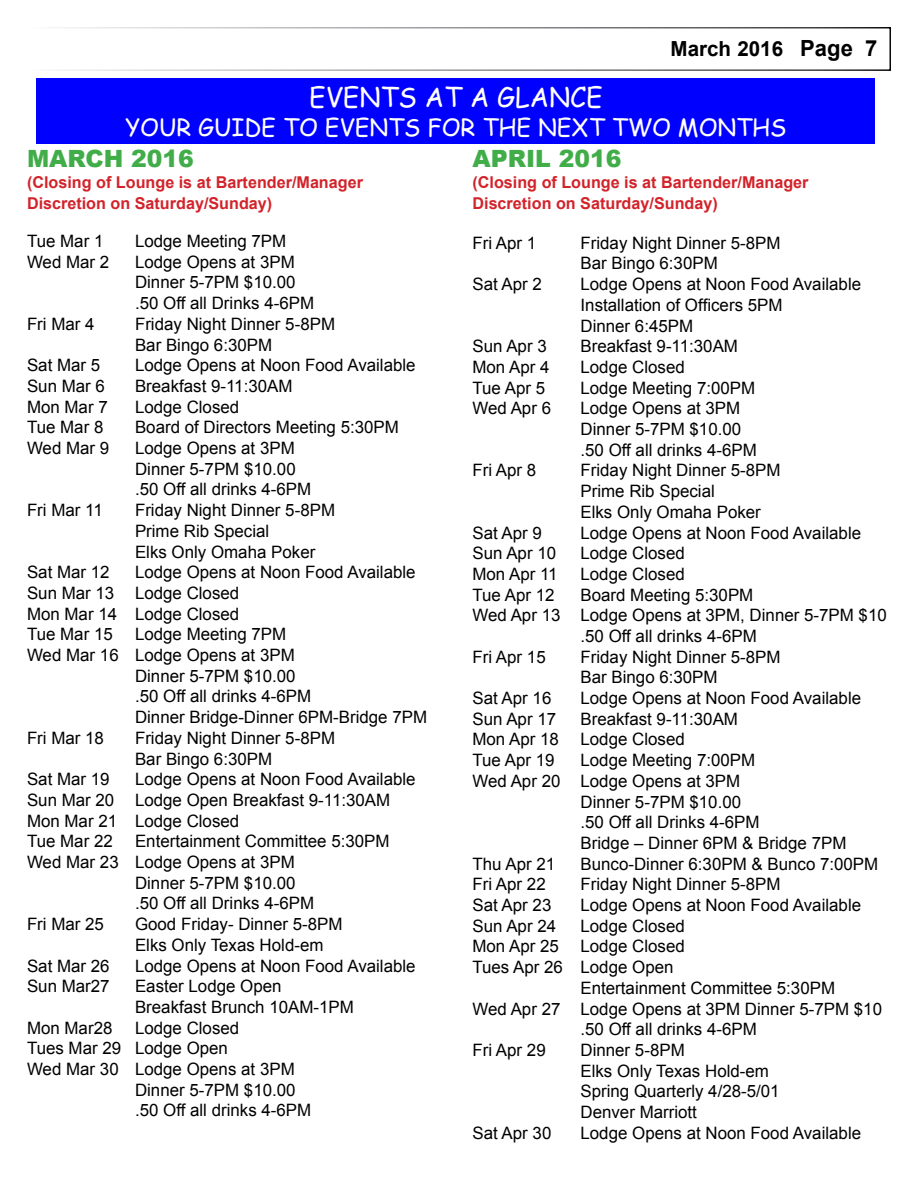
<style>
.page{position:relative;width:918px;height:1188px;background:#fff}
.page>*{position:absolute;margin:0;border:0;box-sizing:border-box;transform-origin:0 0}
.t1{font:27px "Comic Sans MS";color:#fff}
.t2{font:23.7px "Comic Sans MS";color:#fff}
.t3{font:900 23.7px "Arial";color:#41ad49}
.t4{font:700 20.85px "Arial";color:#000}
.t5{font:17.1px/20.7px "Arial";color:#000}
.t6{font:700 16.35px/21px "Arial";color:#d2232a}
.s1{font-size:22.35px}
</style>
<div class="page">
<div style="left:27px;top:27px;width:864px;height:44px;border:2px solid #fff"></div>
<div style="left:37px;top:78px;width:838px;height:65px;background:#00f"></div>
<p class="t4" style="left:671px;top:35px;width:208px">March 2016 <span class="s1">Page 7</span></p>
<h1 class="t1" style="left:309px;top:77px;width:295px">EVENTS AT A GLANCE</h1>
<h2 class="t2" style="left:125px;top:110px;width:663px">YOUR GUIDE TO EVENTS FOR THE NEXT TWO MONTHS</h2>
<h2 class="t3" style="left:27px;top:142px;width:168px">MARCH 2016</h2>
<p class="t6" style="left:27px;top:173px;width:338px">(Closing of Lounge is at Bartender/Manager<br>Discretion on Saturday/Sunday)</p>
<p class="t5" style="left:27px;top:231px;width:78px">Tue Mar 1</p>
<p class="t5" style="left:135px;top:231px;width:153px">Lodge Meeting 7PM</p>
<p class="t5" style="left:27px;top:252px;width:84px">Wed Mar 2</p>
<p class="t5" style="left:135px;top:252px;width:181px">Lodge Opens at 3PM<br>Dinner 5-7PM $10.00 .50 Off all Drinks 4-6PM</p>
<p class="t5" style="left:27px;top:314px;width:69px">Fri Mar 4</p>
<p class="t5" style="left:135px;top:314px;width:202px">Friday Night Dinner 5-8PM<br>Bar Bingo 6:30PM</p>
<p class="t5" style="left:27px;top:355px;width:75px">Sat Mar 5</p>
<p class="t5" style="left:135px;top:355px;width:282px">Lodge Opens at Noon Food Available</p>
<p class="t5" style="left:27px;top:376px;width:79px">Sun Mar 6</p>
<p class="t5" style="left:135px;top:376px;width:159px">Breakfast 9-11:30AM</p>
<p class="t5" style="left:27px;top:397px;width:82px">Mon Mar 7</p>
<p class="t5" style="left:135px;top:397px;width:106px">Lodge Closed</p>
<p class="t5" style="left:27px;top:417px;width:78px">Tue Mar 8</p>
<p class="t5" style="left:135px;top:417px;width:266px">Board of Directors Meeting 5:30PM</p>
<p class="t5" style="left:27px;top:438px;width:84px">Wed Mar 9</p>
<p class="t5" style="left:135px;top:438px;width:178px">Lodge Opens at 3PM<br>Dinner 5-7PM $10.00 .50 Off all drinks 4-6PM</p>
<p class="t5" style="left:27px;top:500px;width:77px">Fri Mar 11</p>
<p class="t5" style="left:135px;top:500px;width:202px">Friday Night Dinner 5-8PM<br>Prime Rib Special<br>Elks Only Omaha Poker</p>
<p class="t5" style="left:27px;top:562px;width:84px">Sat Mar 12</p>
<p class="t5" style="left:27px;top:562px;width:390px;text-indent:108px">Lodge Opens at Noon Food Available<br>Sun Mar 13 Lodge Closed<br>Mon Mar 14 Lodge Closed<br>Tue Mar 15</p>
<p class="t5" style="left:135px;top:624px;width:153px">Lodge Meeting 7PM</p>
<p class="t5" style="left:27px;top:645px;width:269px">Wed Mar 16 Lodge Opens at 3PM</p>
<p class="t5" style="left:135px;top:666px;width:162px">Dinner 5-7PM $10.00</p>
<p class="t5" style="left:135px;top:686px;width:178px">.50 Off all drinks 4-6PM</p>
<p class="t5" style="left:135px;top:707px;width:294px">Dinner Bridge-Dinner 6PM-Bridge 7PM</p>
<p class="t5" style="left:27px;top:728px;width:79px">Fri Mar 18</p>
<p class="t5" style="left:135px;top:728px;width:202px">Friday Night Dinner 5-8PM<br>Bar Bingo 6:30PM</p>
<p class="t5" style="left:27px;top:769px;width:84px">Sat Mar 19</p>
<p class="t5" style="left:27px;top:769px;width:390px;text-indent:108px">Lodge Opens at Noon Food Available<br>Sun Mar 20 Lodge Open Breakfast 9-11:30AM<br>Mon Mar 21 Lodge Closed<br>Tue Mar 22</p>
<p class="t5" style="left:135px;top:831px;width:256px">Entertainment Committee 5:30PM</p>
<p class="t5" style="left:27px;top:852px;width:269px">Wed Mar 23 Lodge Opens at 3PM</p>
<p class="t5" style="left:135px;top:873px;width:162px">Dinner 5-7PM $10.00</p>
<p class="t5" style="left:135px;top:893px;width:181px">.50 Off all Drinks 4-6PM</p>
<p class="t5" style="left:27px;top:914px;width:79px">Fri Mar 25</p>
<p class="t5" style="left:135px;top:914px;width:209px">Good Friday- Dinner 5-8PM<br>Elks Only Texas Hold-em</p>
<p class="t5" style="left:27px;top:955px;width:84px">Sat Mar 26</p>
<p class="t5" style="left:135px;top:955px;width:282px">Lodge Opens at Noon Food Available</p>
<p class="t5" style="left:27px;top:976px;width:84px">Sun Mar27</p>
<p class="t5" style="left:135px;top:976px;width:220px">Easter Lodge Open<br>Breakfast Brunch 10AM-1PM</p>
<p class="t5" style="left:27px;top:1017px;width:87px">Mon Mar28</p>
<p class="t5" style="left:135px;top:1017px;width:106px">Lodge Closed</p>
<p class="t5" style="left:27px;top:1038px;width:203px">Tues Mar 29 Lodge Open</p>
<p class="t5" style="left:27px;top:1059px;width:269px">Wed Mar 30 Lodge Opens at 3PM</p>
<p class="t5" style="left:135px;top:1080px;width:162px">Dinner 5-7PM $10.00</p>
<p class="t5" style="left:135px;top:1100px;width:178px">.50 Off all drinks 4-6PM</p>
<h2 class="t3" style="left:472px;top:142px;width:150px">APRIL 2016</h2>
<p class="t6" style="left:472px;top:173px;width:338px">(Closing of Lounge is at Bartender/Manager<br>Discretion on Saturday/Sunday)</p>
<p class="t5" style="left:472px;top:233px;width:65px">Fri Apr 1</p>
<p class="t5" style="left:581px;top:233px;width:202px">Friday Night Dinner 5-8PM<br>Bar Bingo 6:30PM</p>
<p class="t5" style="left:472px;top:274px;width:71px">Sat Apr 2</p>
<p class="t5" style="left:581px;top:274px;width:282px">Lodge Opens at Noon Food Available<br>Installation of Officers 5PM<br>Dinner 6:45PM</p>
<p class="t5" style="left:472px;top:336px;width:76px">Sun Apr 3</p>
<p class="t5" style="left:581px;top:336px;width:159px">Breakfast 9-11:30AM</p>
<p class="t5" style="left:472px;top:357px;width:79px">Mon Apr 4</p>
<p class="t5" style="left:581px;top:357px;width:106px">Lodge Closed</p>
<p class="t5" style="left:472px;top:377px;width:74px">Tue Apr 5</p>
<p class="t5" style="left:581px;top:377px;width:176px">Lodge Meeting 7:00PM</p>
<p class="t5" style="left:472px;top:398px;width:80px">Wed Apr 6</p>
<p class="t5" style="left:581px;top:398px;width:178px">Lodge Opens at 3PM<br>Dinner 5-7PM $10.00 .50 Off all drinks 4-6PM</p>
<p class="t5" style="left:472px;top:460px;width:65px">Fri Apr 8</p>
<p class="t5" style="left:581px;top:460px;width:202px">Friday Night Dinner 5-8PM<br>Prime Rib Special<br>Elks Only Omaha Poker</p>
<p class="t5" style="left:472px;top:522px;width:71px">Sat Apr 9</p>
<p class="t5" style="left:581px;top:522px;width:282px">Lodge Opens at Noon Food Available</p>
<p class="t5" style="left:472px;top:543px;width:85px">Sun Apr 10</p>
<p class="t5" style="left:581px;top:543px;width:106px">Lodge Closed</p>
<p class="t5" style="left:472px;top:564px;width:87px">Mon Apr 11</p>
<p class="t5" style="left:581px;top:564px;width:106px">Lodge Closed</p>
<p class="t5" style="left:472px;top:584px;width:84px">Tue Apr 12</p>
<p class="t5" style="left:581px;top:584px;width:174px">Board Meeting 5:30PM</p>
<p class="t5" style="left:472px;top:605px;width:416px">Wed Apr 13 Lodge Opens at 3PM, Dinner 5-7PM $10</p>
<p class="t5" style="left:581px;top:626px;width:178px">.50 Off all drinks 4-6PM</p>
<p class="t5" style="left:472px;top:647px;width:75px">Fri Apr 15</p>
<p class="t5" style="left:581px;top:647px;width:202px">Friday Night Dinner 5-8PM<br>Bar Bingo 6:30PM</p>
<p class="t5" style="left:472px;top:688px;width:80px">Sat Apr 16</p>
<p class="t5" style="left:581px;top:688px;width:282px">Lodge Opens at Noon Food Available</p>
<p class="t5" style="left:472px;top:709px;width:85px">Sun Apr 17</p>
<p class="t5" style="left:581px;top:709px;width:159px">Breakfast 9-11:30AM</p>
<p class="t5" style="left:472px;top:729px;width:88px">Mon Apr 18</p>
<p class="t5" style="left:581px;top:729px;width:106px">Lodge Closed</p>
<p class="t5" style="left:472px;top:750px;width:84px">Tue Apr 19</p>
<p class="t5" style="left:581px;top:750px;width:176px">Lodge Meeting 7:00PM</p>
<p class="t5" style="left:472px;top:771px;width:269px">Wed Apr 20 Lodge Opens at 3PM</p>
<p class="t5" style="left:581px;top:791px;width:162px">Dinner 5-7PM $10.00</p>
<p class="t5" style="left:581px;top:812px;width:181px">.50 Off all Drinks 4-6PM</p>
<p class="t5" style="left:581px;top:833px;width:267px">Bridge – Dinner 6PM &amp; Bridge 7PM</p>
<p class="t5" style="left:472px;top:854px;width:84px">Thu Apr 21</p>
<p class="t5" style="left:581px;top:854px;width:299px">Bunco-Dinner 6:30PM &amp; Bunco 7:00PM</p>
<p class="t5" style="left:472px;top:874px;width:75px">Fri Apr 22</p>
<p class="t5" style="left:581px;top:874px;width:202px">Friday Night Dinner 5-8PM</p>
<p class="t5" style="left:472px;top:895px;width:80px">Sat Apr 23</p>
<p class="t5" style="left:581px;top:895px;width:282px">Lodge Opens at Noon Food Available</p>
<p class="t5" style="left:472px;top:916px;width:85px">Sun Apr 24</p>
<p class="t5" style="left:581px;top:916px;width:106px">Lodge Closed</p>
<p class="t5" style="left:472px;top:936px;width:88px">Mon Apr 25</p>
<p class="t5" style="left:581px;top:936px;width:106px">Lodge Closed</p>
<p class="t5" style="left:472px;top:957px;width:203px">Tues Apr 26 Lodge Open</p>
<p class="t5" style="left:581px;top:978px;width:256px">Entertainment Committee 5:30PM</p>
<p class="t5" style="left:472px;top:998px;width:411px">Wed Apr 27 Lodge Opens at 3PM Dinner 5-7PM $10</p>
<p class="t5" style="left:581px;top:1019px;width:178px">.50 Off all drinks 4-6PM</p>
<p class="t5" style="left:472px;top:1040px;width:75px">Fri Apr 29</p>
<p class="t5" style="left:581px;top:1040px;width:201px">Dinner 5-8PM<br>Elks Only Texas Hold-em<br>Spring Quarterly 4/28-5/01<br>Denver Marriott</p>
<p class="t5" style="left:472px;top:1123px;width:80px">Sat Apr 30</p>
<p class="t5" style="left:581px;top:1123px;width:282px">Lodge Opens at Noon Food Available</p>
</div>
